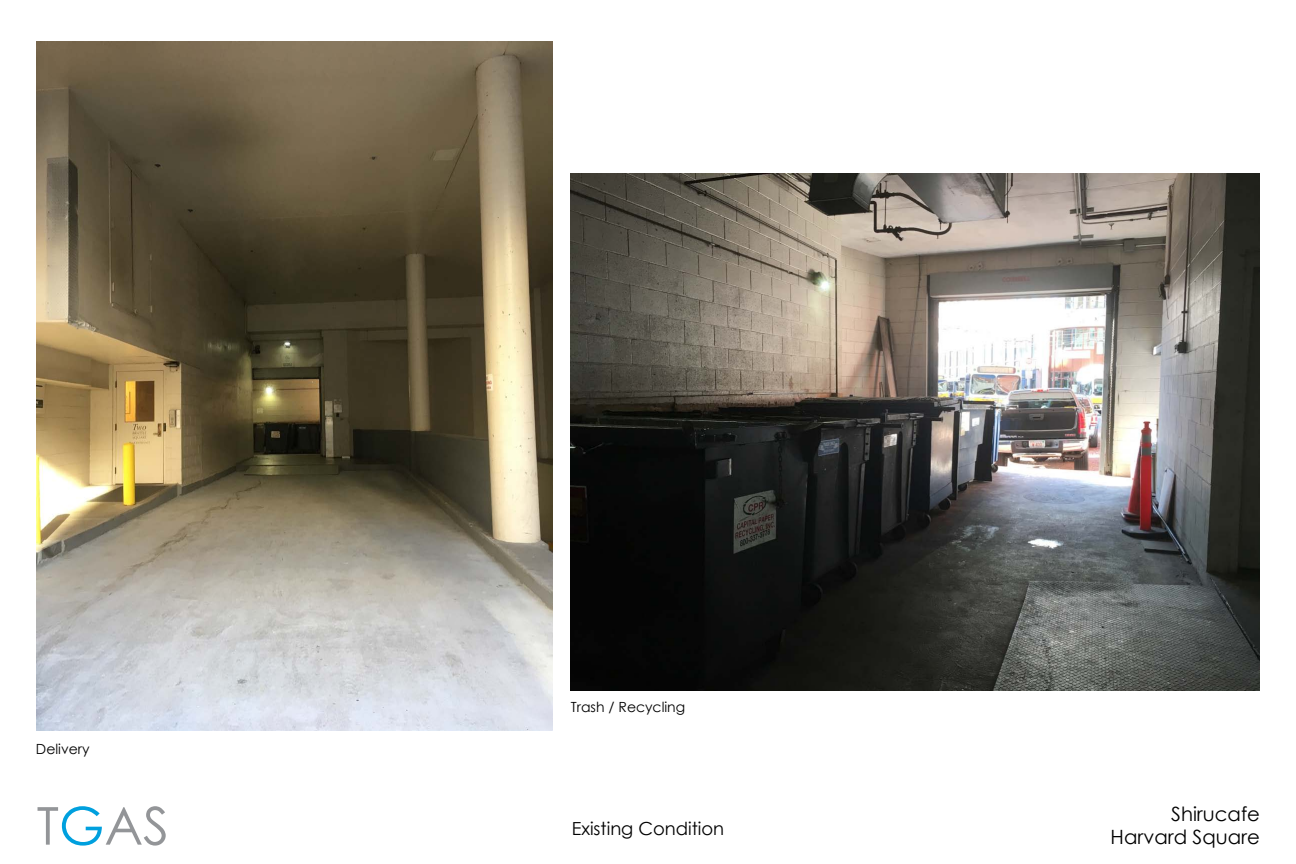
<style>
.page{position:relative;width:1296px;height:864px;background:#fff}
.page>*{position:absolute;margin:0;border:0;box-sizing:border-box;transform-origin:0 0}
.t1{font:52.2px "Century Gothic";color:#939598}
.t2{font:19.7px/23.6px "Century Gothic";color:#000;text-align:right}
.t3{font:18px "Century Gothic";color:#000}
.t4{font:14px "Century Gothic";color:#000}
.s1{color:#00a0de}
</style>
<div class="page">
<img style="left:36px;top:42px;width:517px;height:689px">
<img style="left:571px;top:174px;width:689px;height:516px">
<p class="t4" style="left:36px;top:739px;width:55px">Delivery</p>
<p class="t4" style="left:571px;top:697px;width:116px">Trash / Recycling</p>
<h1 class="t1" style="left:37px;top:789px;width:134px">T<span class="s1">G</span>AS</h1>
<h2 class="t2" style="left:1111px;top:802px;width:151px">Shirucafe<br>Harvard Square</h2>
<p class="t3" style="left:572px;top:816px;width:154px">Existing Condition</p>
</div>
